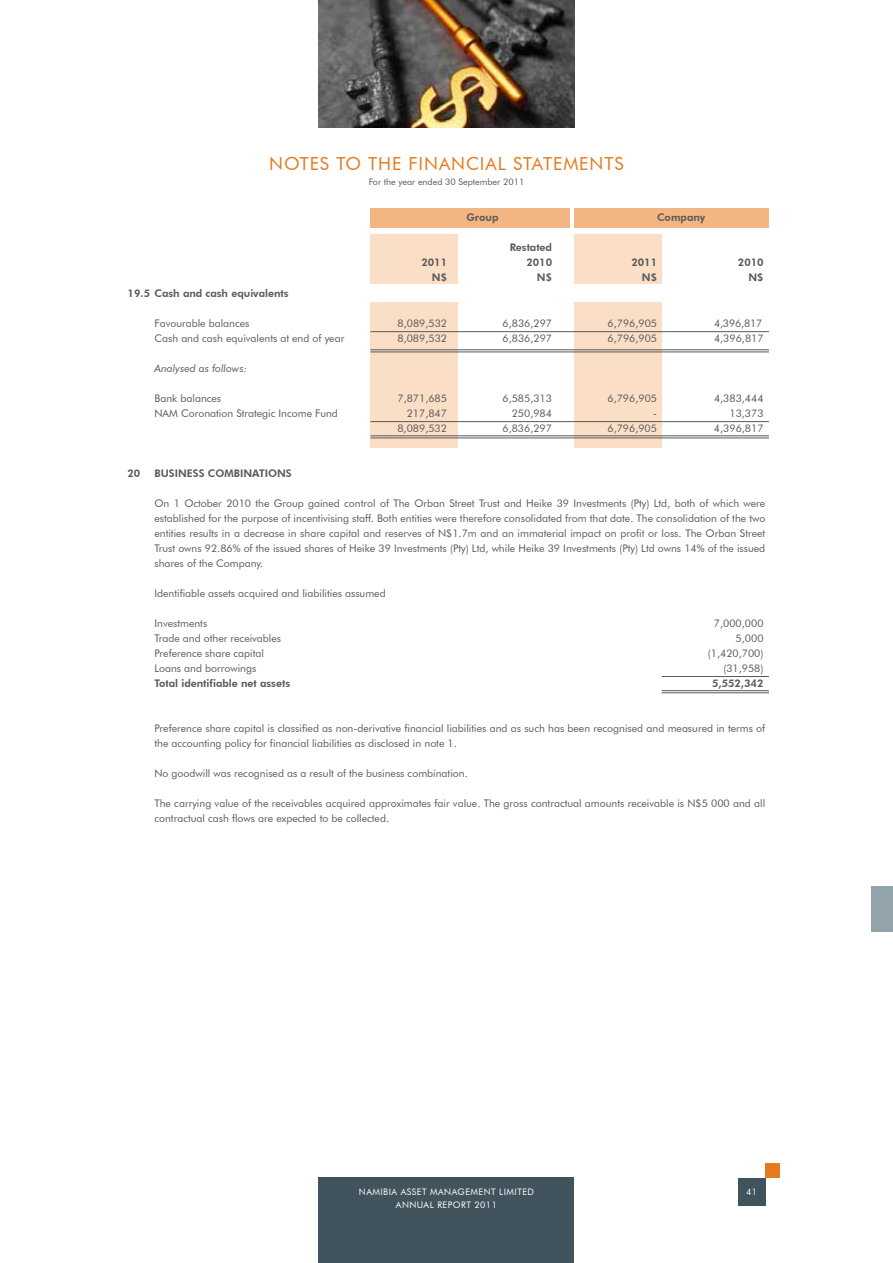
<style>
.page{position:relative;width:893px;height:1263px;background:#fff}
.page>*{position:absolute;margin:0;border:0;box-sizing:border-box;transform-origin:0 0}
.t1{font:18px "Futura BT";letter-spacing:.05em;color:#e67a1e}
.t2{font:10.5px/15px "Futura BT";color:#58595b}
.t3{font:800 10.5px "Futura BT";color:#58595b}
.t4{font:italic 10.5px "Futura BT";color:#58595b}
.t5{font:9px/13.5px "Futura BT";letter-spacing:.05em;color:#fff;text-align:center}
.t6{font:9px "Futura BT";color:#58595b}
</style>
<div class="page">
<div style="left:319px;top:1178px;width:255px;height:85px;background:#41535d"></div>
<div style="left:738px;top:1178px;width:27px;height:27px;background:#41535d"></div>
<div style="left:765px;top:1163px;width:15px;height:15px;background:#e67a1e"></div>
<div style="left:872px;top:886px;width:21px;height:46px;background:#93a3ac"></div>
<img style="left:319px;top:0;width:255px;height:128px">
<div style="left:370px;top:234px;width:87px;height:213px;background:#fadec5"></div>
<div style="left:574px;top:234px;width:87px;height:213px;background:#fadec5"></div>
<hr style="left:370px;top:331px;width:399px;height:1px;background:#58595b">
<hr style="left:370px;top:349px;width:399px;height:1px;background:#58595b">
<hr style="left:370px;top:352px;width:399px;height:1px;background:#58595b">
<hr style="left:370px;top:421px;width:399px;height:1px;background:#58595b">
<hr style="left:370px;top:435px;width:399px;height:1px;background:#58595b">
<hr style="left:370px;top:438px;width:399px;height:1px;background:#58595b">
<div style="left:370px;top:208px;width:200px;height:19px;background:#f3b682"></div>
<div style="left:574px;top:208px;width:194px;height:19px;background:#f3b682"></div>
<div style="left:308px;top:284px;width:489px;height:17px;background:#fff"></div>
<hr style="left:662px;top:676px;width:107px;height:1px;background:#58595b">
<hr style="left:662px;top:690px;width:107px;height:1px;background:#58595b">
<hr style="left:662px;top:692px;width:107px;height:1px;background:#58595b">
<h1 class="t1" style="left:269px;top:153px;width:356px">NOTES TO THE FINANCIAL STATEMENTS</h1>
<p class="t6" style="left:369px;top:176px;width:157px">For the year ended 30 September 2011</p>
<p class="t3" style="left:466px;top:210px;width:34px">Group</p>
<p class="t3" style="left:657px;top:210px;width:50px">Company</p>
<p class="t3" style="left:510px;top:240px;width:44px">Restated</p>
<p class="t3" style="left:421px;top:255px;width:27px">2011</p>
<p class="t3" style="left:526px;top:255px;width:27px">2010</p>
<p class="t3" style="left:631px;top:255px;width:27px">2011</p>
<p class="t3" style="left:738px;top:255px;width:27px">2010</p>
<p class="t3" style="left:432px;top:270px;width:17px">N$</p>
<p class="t3" style="left:537px;top:270px;width:17px">N$</p>
<p class="t3" style="left:642px;top:270px;width:17px">N$</p>
<p class="t3" style="left:748px;top:270px;width:17px">N$</p>
<p class="t3" style="left:128px;top:286px;width:163px">19.5 Cash and cash equivalents</p>
<p class="t2" style="left:155px;top:315px;width:96px">Favourable balances</p>
<p class="t2" style="left:397px;top:315px;width:51px">8,089,532</p>
<p class="t2" style="left:502px;top:315px;width:51px">6,836,297</p>
<p class="t2" style="left:607px;top:315px;width:51px">6,796,905</p>
<p class="t2" style="left:714px;top:315px;width:50px">4,396,817</p>
<p class="t2" style="left:155px;top:330px;width:191px">Cash and cash equivalents at end of year</p>
<p class="t2" style="left:397px;top:330px;width:51px">8,089,532</p>
<p class="t2" style="left:502px;top:330px;width:51px">6,836,297</p>
<p class="t2" style="left:607px;top:330px;width:51px">6,796,905</p>
<p class="t2" style="left:714px;top:330px;width:51px">4,396,817</p>
<p class="t4" style="left:155px;top:361px;width:94px">Analysed as follows:</p>
<p class="t2" style="left:154px;top:390px;width:68px">Bank balances</p>
<p class="t2" style="left:397px;top:390px;width:51px">7,871,685</p>
<p class="t2" style="left:502px;top:390px;width:51px">6,585,313</p>
<p class="t2" style="left:607px;top:390px;width:51px">6,796,905</p>
<p class="t2" style="left:714px;top:390px;width:51px">4,383,444</p>
<p class="t2" style="left:154px;top:405px;width:185px">NAM Coronation Strategic Income Fund</p>
<p class="t2" style="left:407px;top:405px;width:42px">217,847</p>
<p class="t2" style="left:512px;top:405px;width:42px">250,984</p>
<p class="t2" style="left:653px;top:405px;width:5px">-</p>
<p class="t2" style="left:729px;top:405px;width:36px">13,373</p>
<p class="t2" style="left:397px;top:420px;width:51px">8,089,532</p>
<p class="t2" style="left:502px;top:420px;width:51px">6,836,297</p>
<p class="t2" style="left:607px;top:420px;width:51px">6,796,905</p>
<p class="t2" style="left:714px;top:420px;width:51px">4,396,817</p>
<p class="t3" style="left:127px;top:466px;width:14px">20</p>
<p class="t3" style="left:154px;top:466px;width:139px">BUSINESS COMBINATIONS</p>
<p class="t2" style="left:154px;top:495px;width:612px;text-align:justify">On 1 October 2010 the Group gained control of The Orban Street Trust and Heike 39 Investments (Pty) Ltd, both of which were established for the purpose of incentivising staff. Both entities were therefore consolidated from that date. The consolidation of the two entities results in a decrease in share capital and reserves of N$1.7m and an immaterial impact on profit or loss. The Orban Street Trust owns 92.86% of the issued shares of Heike 39 Investments (Pty) Ltd, while Heike 39 Investments (Pty) Ltd owns 14% of the issued shares of the Company.</p>
<p class="t2" style="left:154px;top:585px;width:233px">Identifiable assets acquired and liabilities assumed</p>
<p class="t2" style="left:154px;top:615px;width:54px">Investments</p>
<p class="t2" style="left:714px;top:615px;width:51px">7,000,000</p>
<p class="t2" style="left:154px;top:630px;width:128px">Trade and other receivables</p>
<p class="t2" style="left:736px;top:630px;width:29px">5,000</p>
<p class="t2" style="left:154px;top:645px;width:111px">Preference share capital</p>
<p class="t2" style="left:708px;top:645px;width:57px">(1,420,700)</p>
<p class="t2" style="left:154px;top:660px;width:103px">Loans and borrowings</p>
<p class="t2" style="left:723px;top:660px;width:42px">(31,958)</p>
<p class="t3" style="left:154px;top:676px;width:137px">Total identifiable net assets</p>
<p class="t3" style="left:712px;top:676px;width:53px">5,552,342</p>
<p class="t2" style="left:154px;top:720px;width:612px">Preference share capital is classified as non-derivative financial liabilities and as such has been recognised and measured in terms of the accounting policy for financial liabilities as disclosed in note 1.</p>
<p class="t2" style="left:154px;top:765px;width:315px">No goodwill was recognised as a result of the business combination.</p>
<p class="t2" style="left:154px;top:795px;width:612px">The carrying value of the receivables acquired approximates fair value. The gross contractual amounts receivable is N$5 000 and all contractual cash flows are expected to be collected.</p>
<p class="t5" style="left:359px;top:1184px;width:177px">NAMIBIA ASSET MANAGEMENT LIMITED<br>ANNUAL REPORT 2011</p>
<p class="t5" style="left:746px;top:1185px;width:13px">41</p>
</div>
